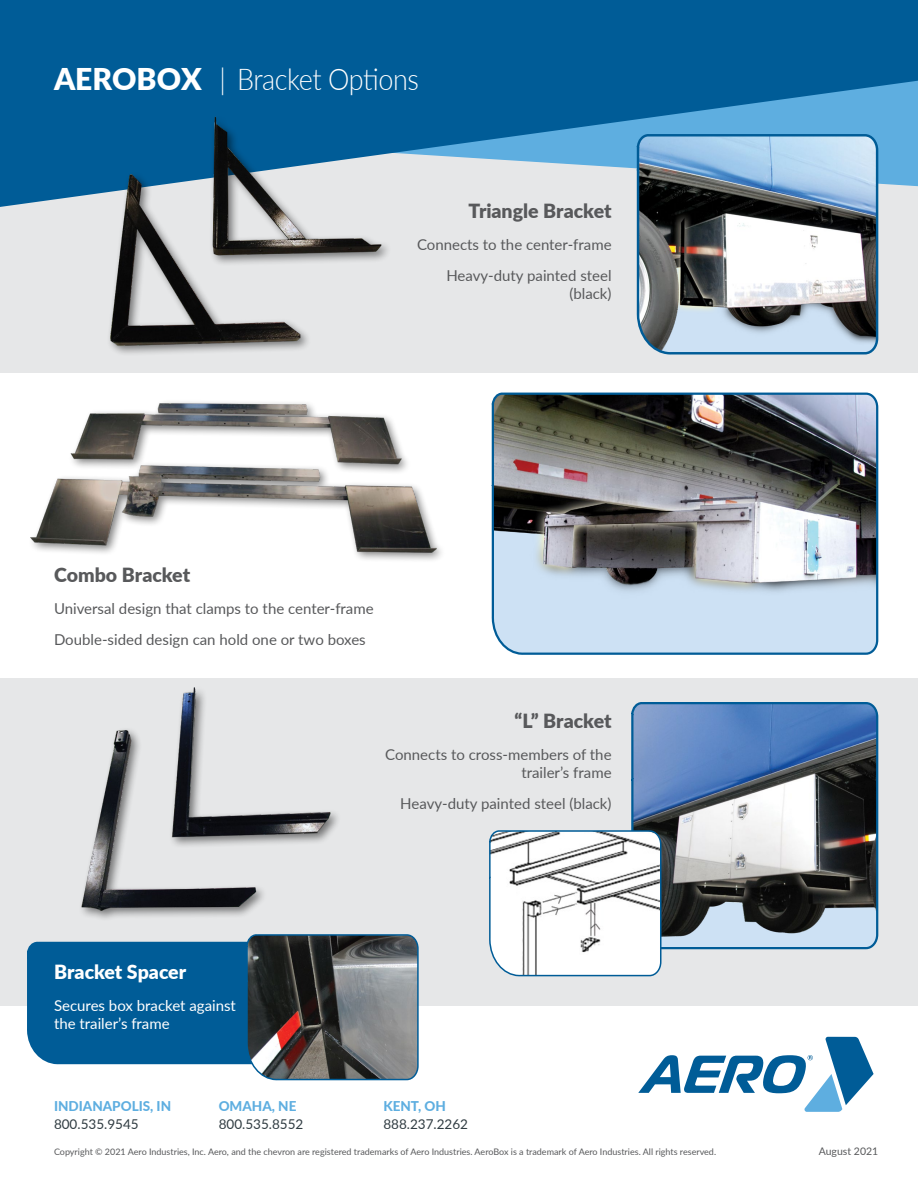
<style>
.page{position:relative;width:918px;height:1188px;background:#fff}
.page>*{position:absolute;margin:0;border:0;box-sizing:border-box;transform-origin:0 0}
.t1{font:300 30px "Lato";letter-spacing:-.02em;color:#fff;scale:.9 1}
.t2{font:900 19.5px "Lato";color:#58595b}
.t3{font:900 19.5px "Lato";color:#fff}
.t4{font:15px/31.5px "Lato";color:#58595b;text-align:right}
.t5{font:15px/18px "Lato";color:#fff}
.t6{font:13.5px "Lato";color:#303c42}
.t7{font:800 13.5px "Lato";color:#5eaee0}
.t8{font:10.5px "Lato";color:#58595b}
.t9{font:9px "Lato";color:#58595b}
.s1{font-weight:900}
</style>
<div class="page">
<div style="left:0;top:678px;width:918px;height:327px;background:#e6e7e8"></div>
<div style="left:0;top:62px;width:918px;height:311px;background:#e6e7e8"></div>
<svg style="left:0;top:0;width:918px;height:207px;background:#2072a7"></svg>
<svg style="left:636px;top:133px;width:244px;height:222px;background:#8d9ca9"></svg>
<div style="left:106px;top:114px;width:287px;height:243px;background:#000;opacity:.5"></div>
<img style="left:101px;top:106px;width:286px;height:251px">
<img style="left:31px;top:402px;width:411px;height:158px">
<img style="left:491px;top:392px;width:388px;height:263px">
<img style="left:81px;top:688px;width:257px;height:231px">
<svg style="left:631px;top:702px;width:248px;height:248px;background:#6d8097"></svg>
<svg style="left:489px;top:829px;width:173px;height:148px;background:#dde1e3"></svg>
<div style="left:26px;top:941px;width:219px;height:124px;background:#005c97"></div>
<svg style="left:245px;top:934px;width:174px;height:147px;background:#5c5e61"></svg>
<svg style="left:638px;top:1037px;width:236px;height:75px"></svg>
<h1 class="t1" style="left:54px;top:58px;width:407px"><span class="s1">AEROBOX</span> | Bracket Options</h1>
<h2 class="t2" style="left:469px;top:196px;width:145px">Triangle Bracket</h2>
<p class="t4" style="left:417px;top:228px;width:196px">Connects to the center-frame<br>Heavy-duty painted steel</p>
<p class="t4" style="left:569px;top:277px;width:44px">(black)</p>
<h2 class="t2" style="left:54px;top:560px;width:138px">Combo Bracket</h2>
<p class="t4" style="left:54px;top:592px;width:321px;text-align:left">Universal design that clamps to the center-frame<br>Double-sided design can hold one or two boxes</p>
<h2 class="t2" style="left:514px;top:706px;width:99px">“L” Bracket</h2>
<p class="t4" style="left:385px;top:744px;width:228px;line-height:18px">Connects to cross-members of the trailer’s frame</p>
<p class="t4" style="left:400px;top:787px;width:213px">Heavy-duty painted steel (black)</p>
<h2 class="t3" style="left:54px;top:957px;width:134px">Bracket Spacer</h2>
<p class="t5" style="left:54px;top:995px;width:183px">Secures box bracket against the trailer’s frame</p>
<p class="t7" style="left:54px;top:1096px;width:119px">INDIANAPOLIS, IN</p>
<p class="t6" style="left:54px;top:1115px;width:86px">800.535.9545</p>
<p class="t7" style="left:219px;top:1096px;width:79px">OMAHA, NE</p>
<p class="t6" style="left:219px;top:1115px;width:86px">800.535.8552</p>
<p class="t7" style="left:383px;top:1096px;width:64px">KENT, OH</p>
<p class="t6" style="left:383px;top:1115px;width:86px">888.237.2262</p>
<p class="t9" style="left:54px;top:1145px;width:664px">Copyright © 2021 Aero Industries, Inc. Aero, and the chevron are registered trademarks of Aero Industries. AeroBox is a trademark of Aero Industries. All rights reserved.</p>
<p class="t8" style="left:819px;top:1144px;width:61px">August 2021</p>
</div>
